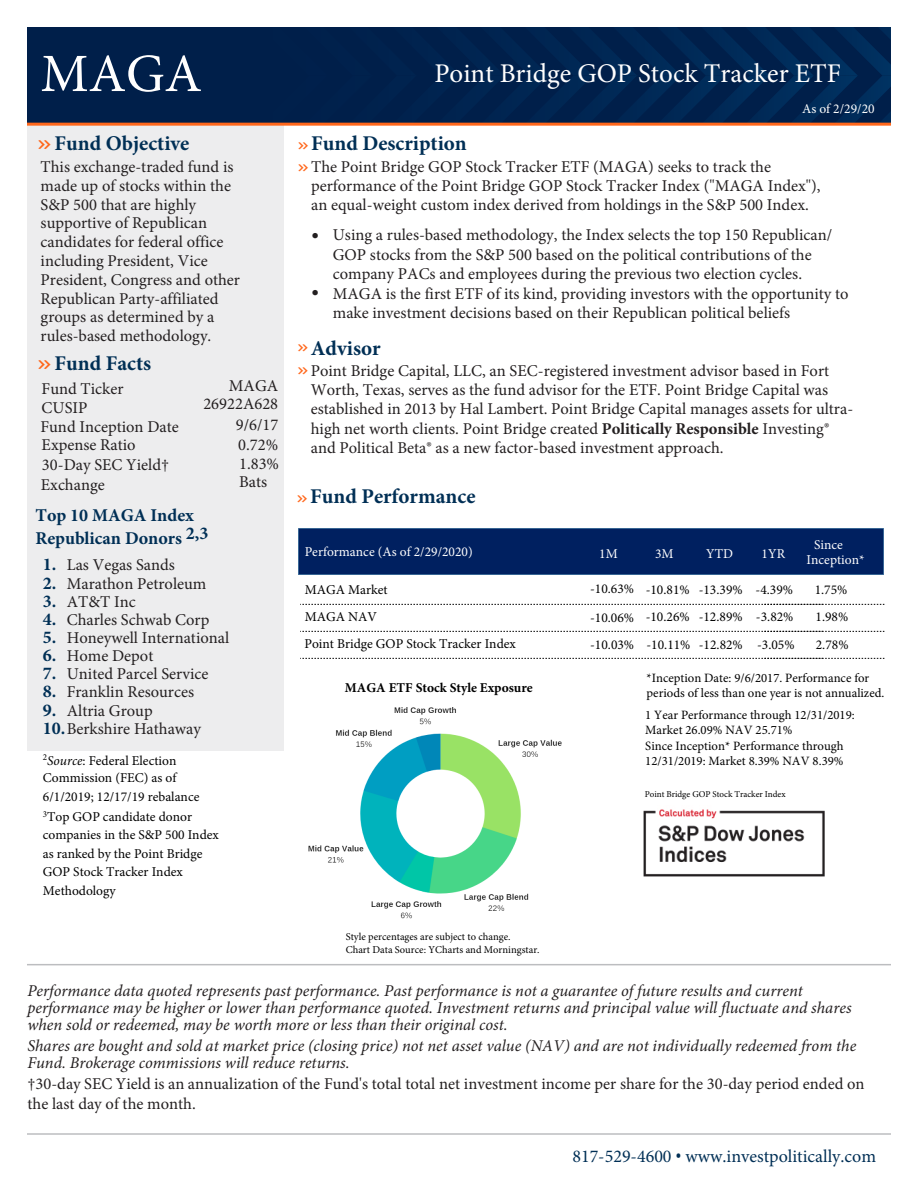
<style>
.page{position:relative;width:918px;height:1188px;background:#fff}
.page>*{position:absolute;margin:0;border:0;box-sizing:border-box;transform-origin:0 0}
.t1{font:54px "Minion Pro";color:#fff}
.t2{font:27px "Minion Pro";color:#fff}
.t3{font:700 21px "Minion Pro";color:#002f55}
.t4{font:18px "Minion Pro";color:#002f55}
.t5{font:700 18px/23.5px "Minion Pro";color:#002f55}
.t6{font:16.5px/18.8px "Minion Pro";color:#231f20}
.t7{font:italic 16.5px/17.2px "Minion Pro";color:#231f20}
.t8{font:16.5px "Gotham X Narrow";color:#ff671b;scale:1.6 1}
.t9{font:15px "Symbol";color:#231f20}
.t10{font:13.5px/18.9px "Minion Pro";color:#000}
.t11{font:13.5px/15.3px "Minion Pro";color:#fff}
.t12{font:700 13.5px "Minion Pro";color:#000}
.t13{font:12.75px/15.3px "Minion Pro";color:#000}
.t14{font:10.5px/12.6px "Minion Pro";color:#000}
.t15{font:9px "Minion Pro";color:#000}
.s1{font-family:"Gotham X Narrow";font-weight:400;color:#ff671b}
.s2{font-weight:700;font-size:18px;color:#002f55}
.s3{font-style:italic}
.s4{font-family:"Gotham X Narrow";font-weight:400;font-size:16.5px;color:#ff671b}
.s5{font-family:"Gotham X Narrow";color:#ff671b}
.s6{font-weight:700}
.s7{font-family:"Gotham X Narrow"}
</style>
<div class="page">
<div style="left:298px;top:528px;width:586px;height:47px;background:#002060"></div>
<div style="left:27px;top:125px;width:257px;height:626px;background:#ededee"></div>
<div style="left:27px;top:27px;width:864px;height:97px;background:#001f4a"></div>
<svg style="left:202px;top:27px;width:689px;height:96px"></svg>
<hr style="left:27px;top:123px;width:864px;height:3px;background:#ff671b">
<hr style="left:27px;top:964px;width:864px;height:1px;background:#bcbdc0">
<hr style="left:27px;top:1133px;width:864px;height:2px;background:#bcbdc0">
<img style="left:643px;top:809px;width:182px;height:68px">
<svg style="left:300px;top:603px;width:585px;height:55px"></svg>
<svg style="left:300px;top:604px;width:585px;height:1px"></svg>
<svg style="left:300px;top:631px;width:585px;height:1px"></svg>
<svg style="left:300px;top:658px;width:585px;height:1px"></svg>
<img style="left:308px;top:707px;width:254px;height:212px">
<h1 class="t1" style="left:40px;top:38px;width:163px">MAGA</h1>
<h2 class="t2" style="left:434px;top:55px;width:408px">Point Bridge GOP Stock Tracker ETF</h2>
<p class="t3" style="left:37px;top:129px;width:154px"><span class="s1">»</span>Fund Objective</p>
<p class="t6" style="left:41px;top:157px;width:201px">This exchange-traded fund is made up of stocks within the<br>S&amp;P 500 that are highly supportive of Republican candidates for federal office including President, Vice<br>President, Congress and other<br>Republican Party-affiliated groups as determined by a rules-based methodology.</p>
<p class="t3" style="left:37px;top:349px;width:115px"><span class="s1">»</span>Fund Facts</p>
<p class="t6" style="left:203px;top:376px;width:76px;text-align:right">MAGA<br>26922A628</p>
<p class="t6" style="left:236px;top:415px;width:45px;line-height:19.4px;text-align:justify">9/6/17<br>0.72% 1.83%</p>
<p class="t6" style="left:41px;top:380px;width:140px">Fund Ticker<br>CUSIP<br>Fund Inception Date<br>Expense Ratio</p>
<p class="t6" style="left:41px;top:454px;width:130px;line-height:20.9px">30-Day SEC Yield†<br>Exchange</p>
<p class="t5" style="left:35px;top:503px;width:174px">Top 10 MAGA Index<br>Republican Donors 2,3</p>
<p class="t6" style="left:43px;top:556px;width:134px"><span class="s2">1.</span> Las Vegas Sands</p>
<p class="t6" style="left:43px;top:574px;width:165px"><span class="s2">2.</span> Marathon Petroleum</p>
<p class="t6" style="left:43px;top:592px;width:94px"><span class="s2">3.</span> AT&amp;T Inc</p>
<p class="t6" style="left:43px;top:610px;width:168px"><span class="s2">4.</span> Charles Schwab Corp</p>
<p class="t6" style="left:43px;top:628px;width:188px"><span class="s2">5.</span> Honeywell International</p>
<p class="t6" style="left:43px;top:647px;width:112px"><span class="s2">6.</span> Home Depot</p>
<p class="t6" style="left:43px;top:665px;width:167px"><span class="s2">7.</span> United Parcel Service</p>
<p class="t6" style="left:43px;top:683px;width:153px"><span class="s2">8.</span> Franklin Resources</p>
<p class="t6" style="left:43px;top:701px;width:160px;line-height:18.1px"><span class="s2">9.</span> Altria Group<br><span class="s2">10.</span>Berkshire Hathaway</p>
<p class="t6" style="left:239px;top:472px;width:30px">Bats</p>
<p class="t10" style="left:43px;top:752px;width:135px;line-height:17.4px"><sup>2</sup><span class="s3">Source</span>: Federal Election<br>Commission (FEC) as of</p>
<p class="t10" style="left:43px;top:786px;width:158px;line-height:20.4px">6/1/2019; 12/17/19 rebalance<br><sup>3</sup>Top GOP candidate donor</p>
<p class="t10" style="left:43px;top:825px;width:177px">companies in the S&amp;P 500 Index as ranked by the Point Bridge<br>GOP Stock Tracker Index<br>Methodology</p>
<p class="t11" style="left:802px;top:101px;width:74px">As of 2/29/20</p>
<p class="t3" style="left:298px;top:129px;width:171px"><span class="s4">»</span>Fund Description</p>
<p class="t6" style="left:311px;top:158px;width:511px;text-indent:-14px"><span class="s5">»</span>The Point Bridge GOP Stock Tracker ETF (MAGA) seeks to track the performance of the Point Bridge GOP Stock Tracker Index ("MAGA Index"), an equal-weight custom index derived from holdings in the S&amp;P 500 Index.</p>
<p class="t9" style="left:312px;top:224px;width:8px">•</p>
<p class="t6" style="left:333px;top:225px;width:517px;line-height:19.5px">Using a rules-based methodology, the Index selects the top 150 Republican/ GOP stocks from the S&amp;P 500 based on the political contributions of the company PACs and employees during the previous two election cycles.<br>MAGA is the first ETF of its kind, providing investors with the opportunity to make investment decisions based on their Republican political beliefs</p>
<p class="t9" style="left:312px;top:282px;width:8px">•</p>
<p class="t3" style="left:311px;top:334px;width:71px">Advisor</p>
<p class="t6" style="left:311px;top:380px;width:544px;line-height:19.2px">Worth, Texas, serves as the fund advisor for the ETF. Point Bridge Capital was established in 2013 by Hal Lambert. Point Bridge Capital manages assets for ultra&shy;high net worth clients. Point Bridge created <span class="s6">Politically Responsible</span> Investing® and Political Beta® as a new factor-based investment approach.</p>
<p class="t8" style="left:297px;top:341px;width:9px">»</p>
<p class="t6" style="left:297px;top:361px;width:533px"><span class="s5">»</span>Point Bridge Capital, LLC, an SEC-registered investment advisor based in Fort</p>
<p class="t3" style="left:297px;top:482px;width:180px"><span class="s4">»</span>Fund Performance</p>
<p class="t11" style="left:305px;top:544px;width:170px">Performance (As of 2/29/2020)</p>
<p class="t11" style="left:599px;top:546px;width:20px">1M</p>
<p class="t11" style="left:655px;top:546px;width:20px">3M</p>
<p class="t11" style="left:706px;top:546px;width:28px">YTD</p>
<p class="t11" style="left:807px;top:537px;width:59px;text-indent:7px">Since<br>Inception*</p>
<p class="t10" style="left:305px;top:580px;width:84px">MAGA Market</p>
<p class="t10" style="left:590px;top:579px;width:46px">-10.63%</p>
<p class="t10" style="left:304px;top:603px;width:213px;line-height:27.2px">MAGA NAV<br>Point Bridge GOP Stock Tracker Index</p>
<p class="t11" style="left:762px;top:546px;width:25px">1YR</p>
<p class="t10" style="left:756px;top:576px;width:41px;line-height:27.5px;text-align:justify">-4.39% -3.82% -3.05%</p>
<p class="t10" style="left:815px;top:576px;width:35px;line-height:27.6px">1.75%<br>1.98%</p>
<p class="t10" style="left:646px;top:580px;width:46px">-10.81%</p>
<p class="t10" style="left:699px;top:580px;width:46px">-13.39%</p>
<p class="t10" style="left:590px;top:607px;width:154px">-10.06% -10.26% -12.89%</p>
<p class="t10" style="left:646px;top:635px;width:46px">-10.11%</p>
<p class="t10" style="left:816px;top:635px;width:34px">2.78%</p>
<p class="t10" style="left:590px;top:636px;width:46px">-10.03%</p>
<p class="t10" style="left:699px;top:636px;width:46px">-12.82%</p>
<p class="t12" style="left:345px;top:678px;width:189px">MAGA ETF Stock Style Exposure</p>
<p class="t14" style="left:346px;top:930px;width:195px">Style percentages are subject to change.<br>Chart Data Source: YCharts and Morningstar.</p>
<p class="t13" style="left:647px;top:670px;width:239px">*Inception Date: 9/6/2017. Performance for periods of less than one year is not annualized.</p>
<p class="t13" style="left:645px;top:707px;width:211px">1 Year Performance through 12/31/2019:<br>Market 26.09% NAV 25.71%<br>Since Inception* Performance through 12/31/2019: Market 8.39% NAV 8.39%</p>
<p class="t15" style="left:645px;top:788px;width:142px">Point Bridge GOP Stock Tracker Index</p>
<p class="t7" style="left:27px;top:982px;width:826px">Performance data quoted represents past performance. Past performance is not a guarantee of future results and current performance may be higher or lower than performance quoted. Investment returns and principal value will fluctuate and shares when sold or redeemed, may be worth more or less than their original cost.</p>
<p class="t7" style="left:27px;top:1037px;width:830px">Shares are bought and sold at market price (closing price) not net asset value (NAV) and are not individually redeemed from the<br>Fund. Brokerage commissions will reduce returns.</p>
<p class="t6" style="left:27px;top:1074px;width:839px;line-height:19.6px">†30-day SEC Yield is an annualization of the Fund's total total net investment income per share for the 30-day period ended on the last day of the month.</p>
<p class="t4" style="left:572px;top:1145px;width:305px">817-529-4600 <span class="s7">•</span> www.investpolitically.com</p>
</div>
